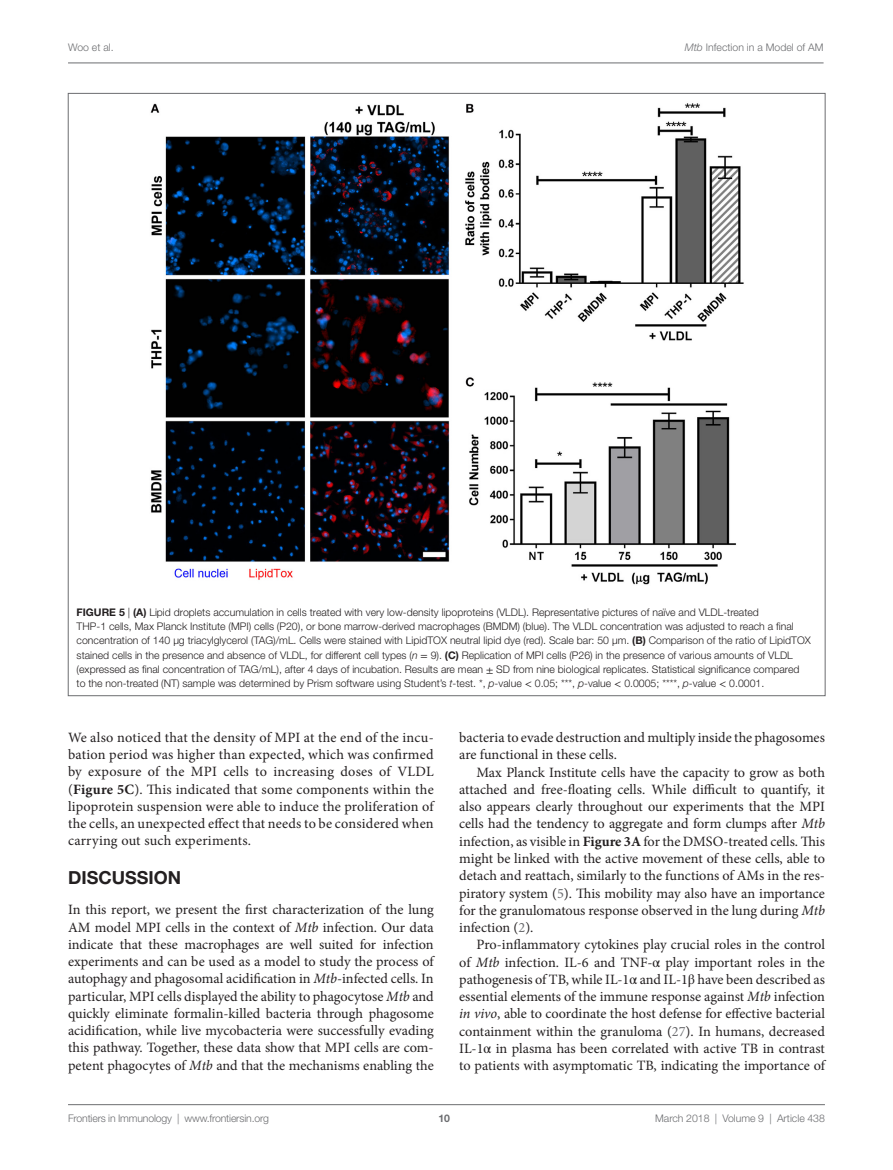
<style>
.page{position:relative;width:893px;height:1170px;background:#fff}
.page>*{position:absolute;margin:0;border:0;box-sizing:border-box;transform-origin:0 0}
.t1{font:700 18px "Helvetica Neue LT Std";color:#231f20}
.t2{font:14.25px/17.2px "Minion Pro";color:#231f20;text-align:justify}
.t3{font:300 10.5px/14.2px "Helvetica Neue LT Std";color:#231f20}
.t4{font:300 10.5px "Helvetica Neue LT Std";color:#6c6d70}
.t5{font:700 10.5px "Helvetica Neue LT Std";color:#6c6d70}
.s1{font-style:italic}
.s2{font-weight:700}
.s3{font-family:"STIX General";font-weight:400}
.s4{color:#6c6d70}
.s5{font-family:"STIX General"}
</style>
<div class="page">
<img style="left:150px;top:103px;width:594px;height:482px">
<hr style="left:68px;top:63px;width:756px;height:1px;background:#6c6d70">
<hr style="left:68px;top:1104px;width:757px;height:1px;background:#6c6d70">
<p class="t4" style="left:68px;top:41px;width:47px">Woo et al.</p>
<p class="t4" style="left:685px;top:41px;width:140px"><span class="s1">Mtb</span> Infection in a Model of AM</p>
<p class="t3" style="left:77px;top:605px;width:736px"><span class="s2">FIG URE 5</span> | <span class="s2">(A)</span> Lipid droplets accumulation in cells treated with very low-density lipoproteins (VLDL). Representative pictures of naïve and VLDL-treated<br>THP-1 cells, Max Planck Institute (MPI) cells (P20), or bone marrow-derived macrophages (BMDM) (blue). The VLDL concentration was adjusted to reach a final concentration of 140 µg triacylglycerol (TAG)/mL. Cells were stained with LipidTOX neutral lipid dye (red). Scale bar: 50 µm. <span class="s2">(B)</span> Comparison of the ratio of LipidTOX stained cells in the presence and absence of VLDL, for different cell types (<span class="s1">n</span> <span class="s3">=</span> 9). <span class="s2">(C)</span> Replication of MPI cells (P26) in the presence of various amounts of VLDL (expressed as final concentration of TAG/mL), after 4 days of incubation. Results are mean <span class="s3">±</span> SD from nine biological replicates. Statistical significance compared to the non-treated (NT) sample was determined by Prism software using Student’s <span class="s1">t</span>-test. *, <span class="s1">p</span>-value <span class="s3">&lt;</span> 0.05; ***, <span class="s1">p</span>-value <span class="s3">&lt;</span> 0.0005; ****, <span class="s1">p</span>-value <span class="s3">&lt;</span> 0.0001.</p>
<p class="t2" style="left:68px;top:728px;width:367px">We also noticed that the density of MPI at the end of the incu&shy;bation period was higher than expected, which was confirmed by exposure of the MPI cells to increasing doses of VLDL (<span class="s2">Figure 5C</span>). This indicated that some components within the lipoprotein suspension were able to induce the proliferation of the cells, an unexpected effect that needs to be considered when carrying out such experiments.</p>
<p class="t1" style="left:68px;top:866px;width:112px">DISCUSSION</p>
<p class="t2" style="left:68px;top:901px;width:367px">In this report, we present the first characterization of the lung AM model MPI cells in the context of <span class="s1">Mtb</span> infection. Our data indicate that these macrophages are well suited for infection experiments and can be used as a model to study the process of autophagy and phagosomal acidification in <span class="s1">Mtb</span>-infected cells. In particular, MPI cells displayed the ability to phagocytose <span class="s1">Mtb</span> and quickly eliminate formalin-killed bacteria through phagosome acidification, while live mycobacteria were successfully evading this pathway. Together, these data show that MPI cells are com&shy;petent phagocytes of <span class="s1">Mtb</span> and that the mechanisms enabling the</p>
<p class="t2" style="left:459px;top:729px;width:367px">bacteria to evade destruction and multiply inside the phagosomes are functional in these cells.</p>
<p class="t2" style="left:459px;top:763px;width:367px;text-indent:17px">Max Planck Institute cells have the capacity to grow as both attached and free-floating cells. While difficult to quantify, it also appears clearly throughout our experiments that the MPI cells had the tendency to aggregate and form clumps after <span class="s1">Mtb </span>infection, as visible in <span class="s2">Figure 3A</span> for the DMSO-treated cells. This might be linked with the active movement of these cells, able to detach and reattach, similarly to the functions of AMs in the res&shy;piratory system (<span class="s4">5</span>). This mobility may also have an importance for the granulomatous response observed in the lung during <span class="s1">Mtb </span>infection (<span class="s4">2</span>).</p>
<p class="t2" style="left:459px;top:936px;width:367px;text-indent:17px">Pro-inflammatory cytokines play crucial roles in the control of <span class="s1">Mtb</span> infection. IL-6 and TNF-<span class="s5">α</span> play important roles in the pathogenesis of TB, while IL-1<span class="s5">α</span> and IL-1<span class="s5">β</span> have been described as essential elements of the immune response against <span class="s1">Mtb</span> infection <span class="s1">in vivo</span>, able to coordinate the host defense for effective bacterial containment within the granuloma (<span class="s4">27</span>). In humans, decreased IL-1<span class="s5">α</span> in plasma has been correlated with active TB in contrast to patients with asymptomatic TB, indicating the importance of</p>
<p class="t4" style="left:68px;top:1111px;width:203px">Frontiers in Immunology | www.frontiersin.org</p>
<p class="t4" style="left:655px;top:1111px;width:171px">March 2018 | Volume 9 | Article 438</p>
<p class="t5" style="left:439px;top:1111px;width:13px">10</p>
</div>
